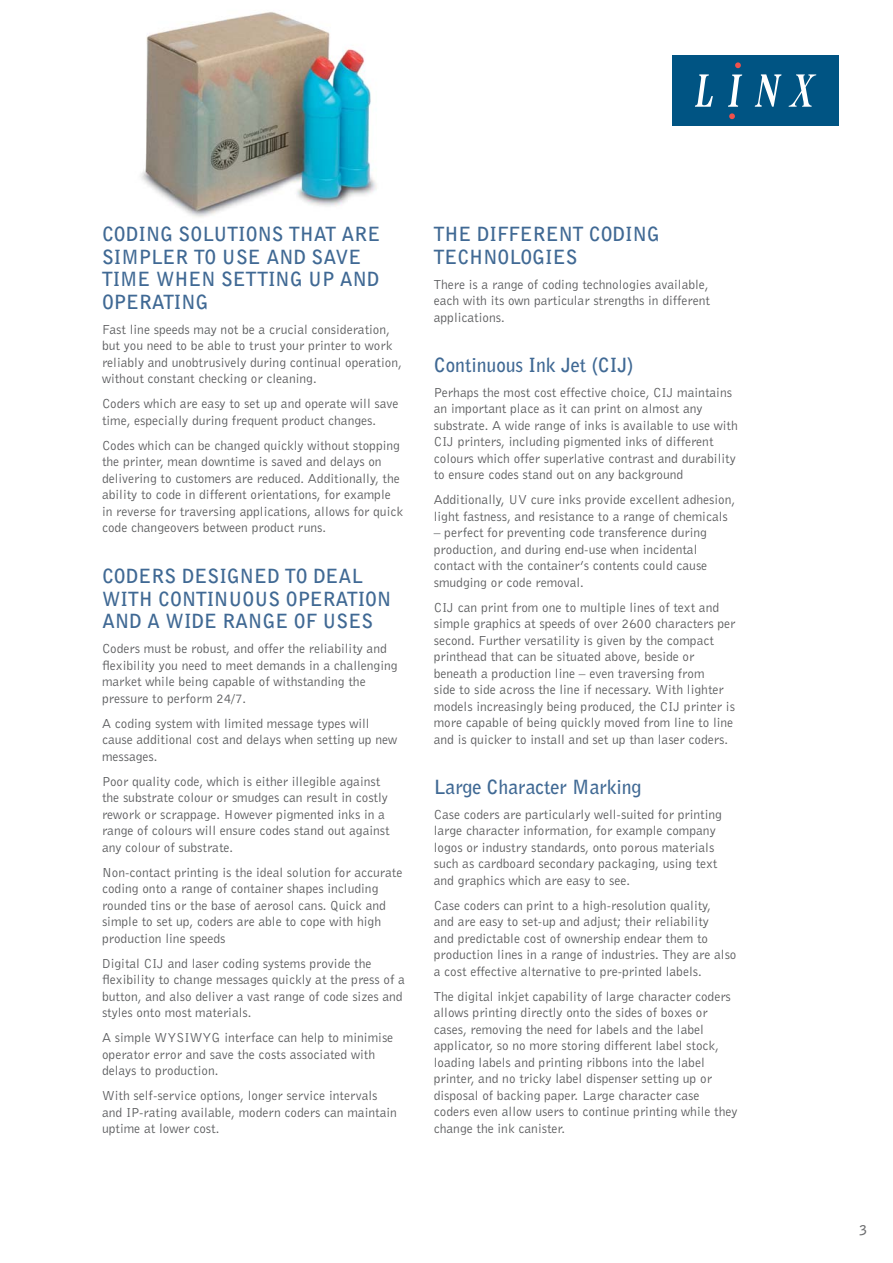
<style>
.page{position:relative;width:893px;height:1263px;background:#fff}
.page>*{position:absolute;margin:0;border:0;box-sizing:border-box;transform-origin:0 0}
.t1{font:700 19.5px/22.5px "Bell Gothic BT";color:#406994}
.t2{font:13.5px/16.5px "Bell Gothic BT";color:#58595b}
.t3{font:700 13.5px "Bell Gothic";color:#6d6e70}
</style>
<div class="page">
<img style="left:141px;top:12px;width:236px;height:206px">
<div style="left:672px;top:55px;width:166px;height:71px;background:#005483"></div>
<svg style="left:695px;top:74px;width:18px;height:33px"></svg>
<svg style="left:728px;top:75px;width:14px;height:32px"></svg>
<svg style="left:755px;top:74px;width:26px;height:33px"></svg>
<svg style="left:788px;top:74px;width:28px;height:33px"></svg>
<svg style="left:735px;top:62px;width:6px;height:6px"></svg>
<svg style="left:729px;top:113px;width:6px;height:6px"></svg>
<h1 class="t1" style="left:102px;top:224px;width:280px">CODING SOLUTIONS THAT ARE<br>SIMPLER TO USE AND SAVE<br>TIME WHEN SETTING UP AND<br>OPERATING</h1>
<p class="t2" style="left:102px;top:322px;width:301px">Fast line speeds may not be a crucial consideration, but you need to be able to trust your printer to work reliably and unobtrusively during continual operation, without constant checking or cleaning.</p>
<p class="t2" style="left:102px;top:397px;width:298px">Coders which are easy to set up and operate will save time, especially during frequent product changes.</p>
<p class="t2" style="left:102px;top:438px;width:303px">Codes which can be changed quickly without stopping the printer, mean downtime is saved and delays on delivering to customers are reduced. Additionally, the ability to code in different orientations, for example in reverse for traversing applications, allows for quick code changeovers between product runs.</p>
<h1 class="t1" style="left:102px;top:566px;width:291px">CODERS DESIGNED TO DEAL<br>WITH CONTINUOUS OPERATION<br>AND A WIDE RANGE OF USES</h1>
<p class="t2" style="left:102px;top:642px;width:297px">Coders must be robust, and offer the reliability and flexibility you need to meet demands in a challenging market while being capable of withstanding the pressure to perform 24/7.</p>
<p class="t2" style="left:102px;top:716px;width:297px">A coding system with limited message types will cause additional cost and delays when setting up new messages.</p>
<p class="t2" style="left:102px;top:774px;width:289px">Poor quality code, which is either illegible against the substrate colour or smudges can result in costly rework or scrappage. However pigmented inks in a range of colours will ensure codes stand out against any colour of substrate.</p>
<p class="t2" style="left:102px;top:865px;width:302px">Non-contact printing is the ideal solution for accurate coding onto a range of container shapes including rounded tins or the base of aerosol cans. Quick and simple to set up, coders are able to cope with high production line speeds</p>
<p class="t2" style="left:102px;top:956px;width:304px">Digital CIJ and laser coding systems provide the flexibility to change messages quickly at the press of a button, and also deliver a vast range of code sizes and styles onto most materials.</p>
<p class="t2" style="left:102px;top:1031px;width:293px">A simple WYSIWYG interface can help to minimise operator error and save the costs associated with delays to production.</p>
<p class="t2" style="left:102px;top:1089px;width:296px">With self-service options, longer service intervals and IP-rating available, modern coders can maintain uptime at lower cost.</p>
<h1 class="t1" style="left:434px;top:224px;width:228px">THE DIFFERENT CODING<br>TECHNOLOGIES</h1>
<p class="t2" style="left:434px;top:277px;width:278px;text-align:justify">There is a range of coding technologies available, each with its own particular strengths in different applications.</p>
<h1 class="t1" style="left:434px;top:355px;width:201px">Continuous Ink Jet (CIJ)</h1>
<p class="t2" style="left:434px;top:385px;width:305px">Perhaps the most cost effective choice, CIJ maintains an important place as it can print on almost any substrate. A wide range of inks is available to use with CIJ printers, including pigmented inks of different colours which offer superlative contrast and durability to ensure codes stand out on any background</p>
<p class="t2" style="left:434px;top:493px;width:303px">Additionally, UV cure inks provide excellent adhesion, light fastness, and resistance to a range of chemicals</p>
<p class="t2" style="left:434px;top:526px;width:275px">– perfect for preventing code transference during production, and during end-use when incidental contact with the container’s contents could cause smudging or code removal.</p>
<p class="t2" style="left:434px;top:600px;width:303px">CIJ can print from one to multiple lines of text and simple graphics at speeds of over 2600 characters per second. Further versatility is given by the compact printhead that can be situated above, beside or beneath a production line – even traversing from<br>side to side across the line if necessary. With lighter models increasingly being produced, the CIJ printer is more capable of being quickly moved from line to line and is quicker to install and set up than laser coders.</p>
<h1 class="t1" style="left:434px;top:777px;width:209px">Large Character Marking</h1>
<p class="t2" style="left:434px;top:807px;width:290px">Case coders are particularly well-suited for printing large character information, for example company logos or industry standards, onto porous materials such as cardboard secondary packaging, using text and graphics which are easy to see.</p>
<p class="t2" style="left:434px;top:898px;width:304px">Case coders can print to a high-resolution quality,<br>and are easy to set-up and adjust; their reliability<br>and predictable cost of ownership endear them to production lines in a range of industries. They are also a cost effective alternative to pre-printed labels.</p>
<p class="t2" style="left:434px;top:989px;width:305px">The digital inkjet capability of large character coders allows printing directly onto the sides of boxes or cases, removing the need for labels and the label applicator, so no more storing different label stock, loading labels and printing ribbons into the label printer, and no tricky label dispenser setting up or disposal of backing paper. Large character case coders even allow users to continue printing while they change the ink canister.</p>
<p class="t3" style="left:859px;top:1225px;width:9px">3</p>
</div>
